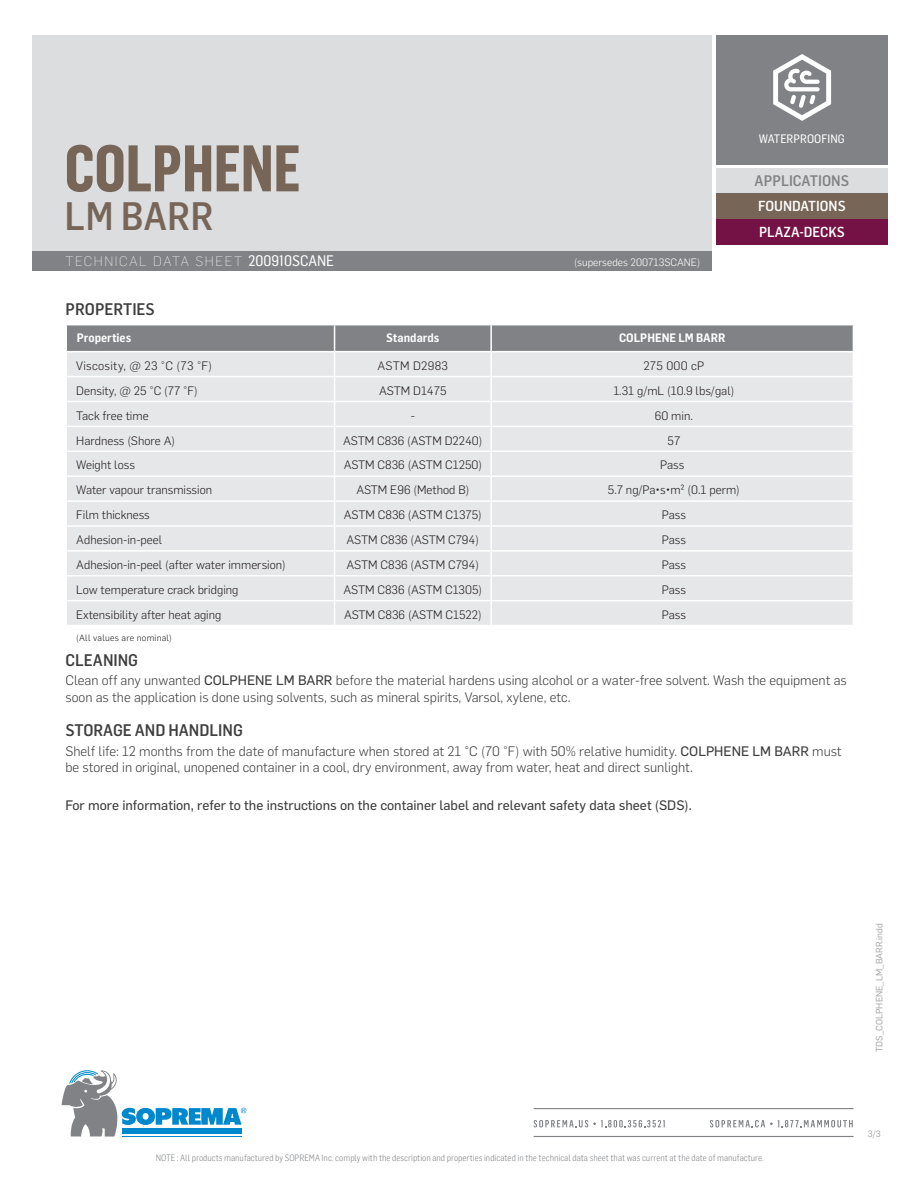
<style>
.page{position:relative;width:918px;height:1188px;background:#fff}
.page>*{position:absolute;margin:0;border:0;box-sizing:border-box;transform-origin:0 0}
.t1{font:700 64.5px "Flama Condensed";color:#776658}
.t2{font:500 39px "Flama Semicondensed";color:#776658}
.Texte{font:500 16.5px "Flama Semicondensed";color:#3e3e3f}
.Sous-titre{font:500 16.5px "Flama Semicondensed";color:#3e3e3f}
.t3{font:500 15px "Flama Semicondensed";color:#808285}
.t4{font:500 14.25px/25.7px "Flama Semicondensed";color:#fff}
.Texte-2{font:300 13.5px/16.2px "Flama";color:#3e3e3f}
.Texte-3{font:13.5px "Flama Basic";color:#3e3e3f}
.t5{font:200 13.5px "Flama";letter-spacing:.12em;color:#fff}
.Infos_Tableau_Align{font:300 12px "Flama";color:#231f20}
.Infos_Tableau_Align-2{font:300 12px "Flama";letter-spacing:.025em;color:#231f20}
.Titre_Tableau_CENTRÉ{font:600 12px "Flama Semicondensed";color:#fff}
.t6{font:12px "Flama Semicondensed Basic";color:#fff}
.Titres_Tableau_ALIGN{font:600 12px "Flama Semicondensed";color:#fff}
.t7{font:300 10.5px "Flama";color:#fff}
.t8{font:300 9px "Flama Semicondensed";color:#808285}
.Titre_Tableau_CENTRÉ-2{font:9px "Flama";color:#9d9fa2}
.Infos_Tableau_Align-3{font:300 9px "Flama";letter-spacing:.025em;color:#231f20}
.s1{font-family:"Flama Semicondensed Basic";font-weight:400;font-size:15px}
.s2{font-family:"Flama Basic";font-weight:400}
</style>
<div class="page">
<div style="left:32px;top:35px;width:680px;height:216px;background:#dcdddf"></div>
<div style="left:32px;top:251px;width:680px;height:20px;background:#808285"></div>
<svg style="left:62px;top:1070px;width:184px;height:67px"></svg>
<div style="left:716px;top:35px;width:171px;height:129px;background:#808285"></div>
<div style="left:716px;top:168px;width:171px;height:26px;background:#dcdddf"></div>
<hr style="left:534px;top:1108px;width:320px;height:1px;background:#808285">
<hr style="left:534px;top:1136px;width:320px;height:1px;background:#808285">
<svg style="left:710px;top:1120px;width:143px;height:7px"></svg>
<svg style="left:534px;top:1120px;width:131px;height:7px"></svg>
<div style="left:716px;top:194px;width:171px;height:25px;background:#776658"></div>
<div style="left:716px;top:219px;width:171px;height:26px;background:#741245"></div>
<svg style="left:66px;top:325px;width:788px;height:300px;background:#dedfe1"></svg>
<svg style="left:773px;top:54px;width:58px;height:67px"></svg>
<p class="t6" style="left:759px;top:131px;width:87px">WATERPROOFING</p>
<h1 class="t1" style="left:65px;top:128px;width:237px">COLPHENE</h1>
<h2 class="t2" style="left:65px;top:191px;width:151px">LM BARR</h2>
<p class="t4" style="left:758px;top:192px;width:89px">FOUNDATIONS<br>PLAZA-DECKS</p>
<p class="t3" style="left:755px;top:171px;width:96px">APPLICATIONS</p>
<p class="t5" style="left:65px;top:253px;width:270px">TECHNICAL DATA SHEET <span class="s1">200910SCANE</span></p>
<p class="t7" style="left:574px;top:255px;width:128px">(supersedes 200713SCANE)</p>
<p class="Sous-titre" style="left:65px;top:298px;width:91px">PROPERTIES</p>
<p class="Titres_Tableau_ALIGN" style="left:77px;top:330px;width:56px">Properties</p>
<p class="Titre_Tableau_CENTRÉ" style="left:386px;top:330px;width:55px">Standards</p>
<p class="Titre_Tableau_CENTRÉ" style="left:619px;top:330px;width:108px">COLPHENE LM BARR</p>
<p class="Infos_Tableau_Align-2" style="left:76px;top:357px;width:137px">Viscosity, @ 23 °C (73 °F)</p>
<p class="Infos_Tableau_Align-2" style="left:378px;top:357px;width:72px">ASTM D2983</p>
<p class="Infos_Tableau_Align" style="left:643px;top:357px;width:63px">275 000 cP</p>
<p class="Infos_Tableau_Align" style="left:76px;top:382px;width:123px">Density, @ 25 °C (77 °F)</p>
<p class="Infos_Tableau_Align" style="left:379px;top:382px;width:69px">ASTM D1475</p>
<p class="Infos_Tableau_Align" style="left:613px;top:382px;width:123px">1.31 g/mL (10.9 lbs/gal)</p>
<p class="Infos_Tableau_Align" style="left:76px;top:407px;width:74px">Tack free time</p>
<p class="Infos_Tableau_Align" style="left:411px;top:407px;width:6px">-</p>
<p class="Infos_Tableau_Align" style="left:655px;top:407px;width:39px">60 min.</p>
<p class="Infos_Tableau_Align" style="left:76px;top:432px;width:100px">Hardness (Shore A)</p>
<p class="Infos_Tableau_Align" style="left:343px;top:432px;width:141px">ASTM C836 (ASTM D2240)</p>
<p class="Infos_Tableau_Align" style="left:668px;top:432px;width:14px">57</p>
<p class="Infos_Tableau_Align" style="left:76px;top:457px;width:60px">Weight loss</p>
<p class="Infos_Tableau_Align" style="left:344px;top:457px;width:140px">ASTM C836 (ASTM C1250)</p>
<p class="Infos_Tableau_Align" style="left:660px;top:457px;width:26px">Pass</p>
<p class="Infos_Tableau_Align" style="left:76px;top:482px;width:137px">Water vapour transmission</p>
<p class="Infos_Tableau_Align" style="left:356px;top:482px;width:114px">ASTM E96 (Method B)</p>
<p class="Infos_Tableau_Align" style="left:608px;top:482px;width:133px">5.7 ng/Pa•s•m² (0.1 perm)</p>
<p class="Infos_Tableau_Align" style="left:76px;top:507px;width:75px">Film thickness</p>
<p class="Infos_Tableau_Align" style="left:344px;top:507px;width:139px">ASTM C836 (ASTM C1375)</p>
<p class="Infos_Tableau_Align" style="left:662px;top:507px;width:26px">Pass</p>
<p class="Infos_Tableau_Align" style="left:76px;top:532px;width:88px">Adhesion-in-peel</p>
<p class="Infos_Tableau_Align" style="left:347px;top:532px;width:134px">ASTM C836 (ASTM C794)</p>
<p class="Infos_Tableau_Align" style="left:662px;top:532px;width:26px">Pass</p>
<p class="Infos_Tableau_Align" style="left:76px;top:557px;width:211px">Adhesion-in-peel (after water immersion)</p>
<p class="Infos_Tableau_Align" style="left:347px;top:557px;width:134px">ASTM C836 (ASTM C794)</p>
<p class="Infos_Tableau_Align" style="left:662px;top:557px;width:26px">Pass</p>
<p class="Infos_Tableau_Align" style="left:76px;top:582px;width:164px">Low temperature crack bridging</p>
<p class="Infos_Tableau_Align" style="left:344px;top:582px;width:140px">ASTM C836 (ASTM C1305)</p>
<p class="Infos_Tableau_Align" style="left:662px;top:582px;width:26px">Pass</p>
<p class="Infos_Tableau_Align" style="left:76px;top:606px;width:147px">Extensibility after heat aging</p>
<p class="Infos_Tableau_Align" style="left:344px;top:606px;width:139px">ASTM C836 (ASTM C1522)</p>
<p class="Infos_Tableau_Align" style="left:662px;top:606px;width:26px">Pass</p>
<p class="Infos_Tableau_Align-3" style="left:76px;top:632px;width:97px">(All values are nominal)</p>
<p class="Texte" style="left:65px;top:650px;width:74px">CLEANING</p>
<p class="Texte-2" style="left:65px;top:672px;width:783px">Clean off any unwanted <span class="s2">COLPHENE LM BARR</span> before the material hardens using alcohol or a water-free solvent. Wash the equipment as soon as the application is done using solvents, such as mineral spirits, Varsol, xylene, etc.</p>
<p class="Texte" style="left:65px;top:720px;width:179px">STORAGE AND HANDLING</p>
<p class="Texte-2" style="left:65px;top:742px;width:778px">Shelf life: 12 months from the date of manufacture when stored at 21 °C (70 °F) with 50% relative humidity. <span class="s2">COLPHENE LM BARR</span> must be stored in original, unopened container in a cool, dry environment, away from water, heat and direct sunlight.</p>
<p class="Texte-3" style="left:65px;top:796px;width:628px">For more information, refer to the instructions on the container label and relevant safety data sheet (SDS).</p>
<p class="t8" style="left:156px;top:1153px;width:610px">NOTE : All products manufactured by SOPREMA Inc. comply with the description and properties indicated in the technical data sheet that was current at the date of manufacture.</p>
<p class="Titre_Tableau_CENTRÉ-2" style="left:873px;top:1052px;width:130px;rotate:-90deg">TDS_COLPHENE_LM_BARR.indd</p>
<p class="Titre_Tableau_CENTRÉ-2" style="left:868px;top:1127px;width:14px">3/3</p>
</div>
